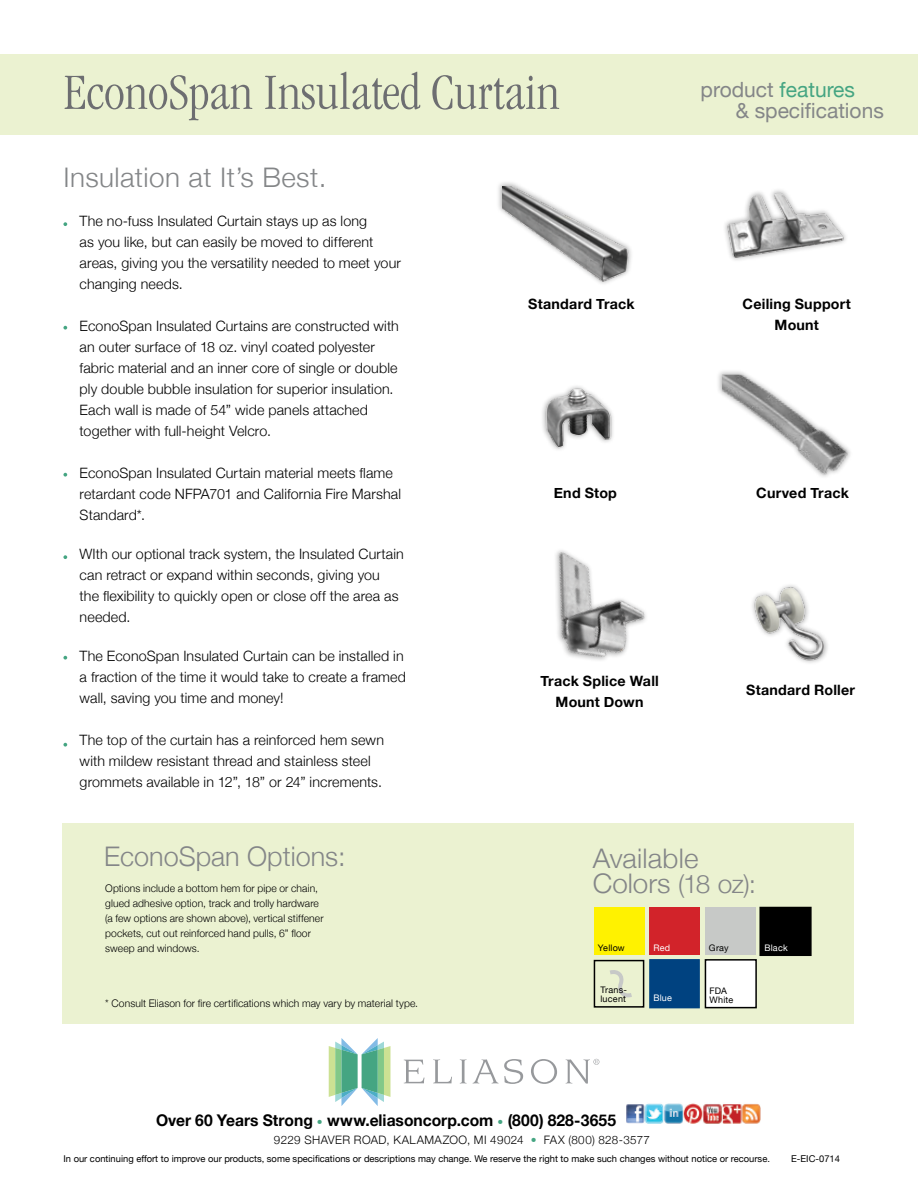
<style>
.page{position:relative;width:918px;height:1188px;background:#fff}
.page>*{position:absolute;margin:0;border:0;box-sizing:border-box;transform-origin:0 0}
.t1{font:300 condensed 52.5px "ITC Garamond Std";color:#6d6e71}
.t2{font:300 27px "Helvetica Neue";letter-spacing:.01em;color:#848688}
.t3{font:300 25.5px "Helvetica Neue";color:#848688}
.t4{font:21px/21px "Helvetica Neue";color:#848688}
.t5{font:700 16.2px "Helvetica Neue";color:#000}
.t6{font:300 14.25px/21px "Helvetica Neue";letter-spacing:.01em;color:#000}
.t7{font:700 14.25px/21px "Helvetica Neue";letter-spacing:.015em;color:#000;text-align:center}
.t8{font:300 11.7px "Helvetica Neue";letter-spacing:.03em;color:#000}
.t9{font:300 10.5px/15px "Helvetica Neue";letter-spacing:.01em;color:#000}
.t10{font:9.3px "Helvetica Neue";color:#000}
.t11{font:9px/9px "Helvetica Neue";letter-spacing:.025em;color:#000}
.t12{font:9px "Helvetica Neue";letter-spacing:.025em;color:#fff}
.s1{color:#45a582}
.s2{font-size:27px}
.s3{font-weight:300;font-size:11.7px;color:#45a582}
</style>
<div class="page">
<div style="left:62px;top:824px;width:791px;height:200px;background:#ebf2d1"></div>
<svg style="left:610px;top:970px;width:22px;height:28px"></svg>
<div style="left:594px;top:960px;width:50px;height:48px;border:2px solid #000"></div>
<div style="left:0;top:54px;width:918px;height:81px;background:#ebf2d1"></div>
<svg style="left:63px;top:326px;width:4px;height:4px"></svg>
<svg style="left:63px;top:222px;width:4px;height:4px"></svg>
<div style="left:594px;top:908px;width:50px;height:47px;background:#fff200"></div>
<div style="left:649px;top:908px;width:51px;height:47px;background:#d2232a"></div>
<div style="left:705px;top:908px;width:50px;height:47px;background:#c7c9c7"></div>
<div style="left:649px;top:959px;width:51px;height:49px;background:#004280;border:2px solid #004280"></div>
<div style="left:760px;top:908px;width:51px;height:47px;background:#000"></div>
<div style="left:759px;top:907px;width:53px;height:49px;border:2px solid #000"></div>
<svg style="left:63px;top:473px;width:4px;height:4px"></svg>
<div style="left:705px;top:960px;width:51px;height:48px;background:#fff"></div>
<div style="left:705px;top:959px;width:52px;height:49px;border:2px solid #000"></div>
<img style="left:555px;top:550px;width:91px;height:110px">
<img style="left:725px;top:190px;width:121px;height:70px">
<img style="left:542px;top:386px;width:71px;height:64px">
<img style="left:752px;top:585px;width:76px;height:78px">
<div style="left:496px;top:180px;width:137px;height:107px;background:#000;opacity:.3"></div>
<img style="left:502px;top:186px;width:131px;height:101px">
<div style="left:716px;top:369px;width:138px;height:111px;background:#000;opacity:.3"></div>
<img style="left:722px;top:375px;width:132px;height:105px">
<svg style="left:63px;top:555px;width:4px;height:4px"></svg>
<svg style="left:63px;top:656px;width:4px;height:4px"></svg>
<svg style="left:404px;top:1060px;width:21px;height:23px"></svg>
<svg style="left:433px;top:1059px;width:19px;height:24px"></svg>
<svg style="left:460px;top:1059px;width:7px;height:25px"></svg>
<svg style="left:473px;top:1059px;width:25px;height:25px"></svg>
<svg style="left:504px;top:1059px;width:19px;height:25px"></svg>
<svg style="left:531px;top:1059px;width:26px;height:25px"></svg>
<svg style="left:566px;top:1059px;width:33px;height:25px"></svg>
<svg style="left:329px;top:1038px;width:61px;height:68px"></svg>
<img style="left:626px;top:1103px;width:134px;height:21px">
<svg style="left:63px;top:743px;width:4px;height:4px"></svg>
<h1 class="t1" style="left:63px;top:63px;width:498px">EconoSpan Insulated Curtain</h1>
<h3 class="t4" style="left:736px;top:79px;width:150px;text-indent:-35px">product <span class="s1">features<br></span>&amp; specifications</h3>
<h2 class="t2" style="left:63px;top:161px;width:264px">Insulation at It’s Best.</h2>
<p class="t6" style="left:80px;top:210px;width:323px">The no-fuss Insulated Curtain stays up as long<br>as you like, but can easily be moved to different areas, giving you the versatility needed to meet your changing needs.</p>
<p class="t6" style="left:80px;top:315px;width:321px">EconoSpan Insulated Curtains are constructed with an outer surface of 18 oz. vinyl coated polyester fabric material and an inner core of single or double ply double bubble insulation for superior insulation.<br>Each wall is made of 54” wide panels attached together with full-height Velcro.</p>
<p class="t6" style="left:80px;top:462px;width:323px">EconoSpan Insulated Curtain material meets flame retardant code NFPA701 and California Fire Marshal<br>Standard*.</p>
<p class="t6" style="left:80px;top:543px;width:326px">WIth our optional track system, the Insulated Curtain can retract or expand within seconds, giving you<br>the flexibility to quickly open or close off the area as needed.</p>
<p class="t6" style="left:80px;top:645px;width:328px">The EconoSpan Insulated Curtain can be installed in a fraction of the time it would take to create a framed wall, saving you time and money!</p>
<p class="t6" style="left:80px;top:729px;width:306px">The top of the curtain has a reinforced hem sewn with mildew resistant thread and stainless steel grommets available in 12”, 18” or 24” increments.</p>
<p class="t7" style="left:528px;top:294px;width:108px">Standard Track</p>
<p class="t7" style="left:743px;top:294px;width:110px">Ceiling Support<br>Mount</p>
<p class="t7" style="left:554px;top:483px;width:65px">End Stop</p>
<p class="t7" style="left:756px;top:482px;width:94px">Curved Track</p>
<p class="t7" style="left:540px;top:670px;width:120px">Track Splice Wall<br>Mount Down</p>
<p class="t7" style="left:746px;top:679px;width:110px">Standard Roller</p>
<h2 class="t2" style="left:104px;top:840px;width:243px">EconoSpan Options:</h2>
<h2 class="t2" style="left:593px;top:841px;width:107px">Available</h2>
<h3 class="t3" style="left:593px;top:868px;width:165px"><span class="s2">Colors</span> (18 oz):</h3>
<p class="t9" style="left:105px;top:880px;width:220px">Options include a bottom hem for pipe or chain, glued adhesive option, track and trolly hardware (a few options are shown above), vertical stiffener pockets, cut out reinforced hand pulls, 6” floor sweep and windows.</p>
<p class="t11" style="left:598px;top:943px;width:28px">Yellow</p>
<p class="t12" style="left:653px;top:942px;width:18px">Red</p>
<p class="t11" style="left:709px;top:943px;width:21px">Gray</p>
<p class="t12" style="left:764px;top:942px;width:25px">Black</p>
<p class="t9" style="left:105px;top:996px;width:314px">* Consult Eliason for fire certifications which may vary by material type.</p>
<p class="t11" style="left:600px;top:985px;width:28px">Trans&shy;lucent</p>
<p class="t12" style="left:653px;top:993px;width:20px">Blue</p>
<p class="t11" style="left:710px;top:986px;width:25px">FDA<br>White</p>
<p class="t5" style="left:156px;top:1110px;width:462px">Over 60 Years Strong <span class="s3">•</span> www.eliasoncorp.com <span class="s3">•</span> (800) 828-3655</p>
<p class="t8" style="left:274px;top:1132px;width:378px">9229 SHAVER ROAD, KALAMAZOO, MI 49024 <span class="s1">•</span> FAX (800) 828-3577</p>
<p class="t10" style="left:63px;top:1154px;width:708px">In our continuing effort to improve our products, some specifications or descriptions may change. We reserve the right to make such changes without notice or recourse.</p>
<p class="t10" style="left:791px;top:1154px;width:50px">E-EIC-0714</p>
</div>
